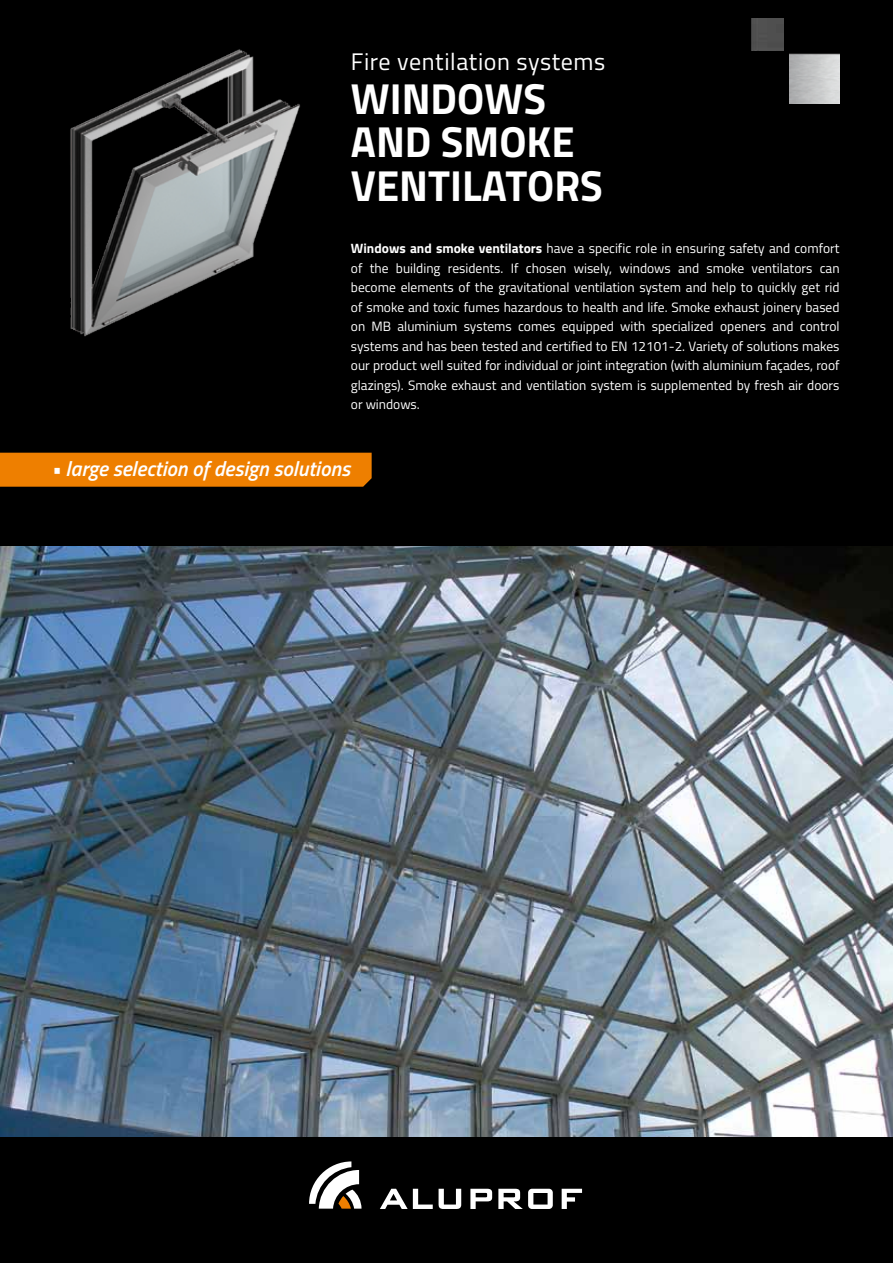
<style>
.page{position:relative;width:893px;height:1263px;background:#000}
.page>*{position:absolute;margin:0;border:0;box-sizing:border-box;transform-origin:0 0}
.t1{font:700 43.5px/43.5px "Titillium";color:#fff;scale:.96 1}
.t2{font:24px "Titillium";letter-spacing:.025em;color:#fff}
.t3{font:italic 600 21px "Titillium";color:#fff}
.t4{font:13.5px/19.5px "Titillium";color:#fff;text-align:justify}
.s1{font-weight:700}
</style>
<div class="page">
<svg style="left:309px;top:1161px;width:52px;height:47px"></svg>
<svg style="left:439px;top:1189px;width:22px;height:20px"></svg>
<svg style="left:380px;top:1189px;width:53px;height:20px"></svg>
<svg style="left:470px;top:1189px;width:22px;height:20px"></svg>
<svg style="left:498px;top:1189px;width:55px;height:20px"></svg>
<svg style="left:562px;top:1189px;width:20px;height:20px"></svg>
<div style="left:0;top:453px;width:372px;height:34px;background:#ee7f00"></div>
<img style="left:752px;top:19px;width:31px;height:31px">
<img style="left:789px;top:54px;width:51px;height:50px">
<img style="left:70px;top:49px;width:230px;height:288px">
<img style="left:0;top:547px;width:893px;height:589px">
<h2 class="t2" style="left:351px;top:44px;width:256px">Fire ventilation systems</h2>
<h1 class="t1" style="left:351px;top:75px;width:264px">WINDOWS<br>AND SMOKE<br>VENTILATORS</h1>
<p class="t4" style="left:351px;top:238px;width:490px"><span class="s1">Windows and smoke ventilators</span> have a specific role in ensuring safety and comfort of the building residents. If chosen wisely, windows and smoke ventilators can become elements of the gravitational ventilation system and help to quickly get rid of smoke and toxic fumes hazardous to health and life. Smoke exhaust joinery based on MB aluminium systems comes equipped with specialized openers and control systems and has been tested and certified to EN 12101-2. Variety of solutions makes our product well suited for individual or joint integration (with aluminium façades, roof glazings). Smoke exhaust and ventilation system is supplemented by fresh air doors or windows.</p>
<h3 class="t3" style="left:51px;top:453px;width:300px">• large selection of design solutions</h3>
</div>
